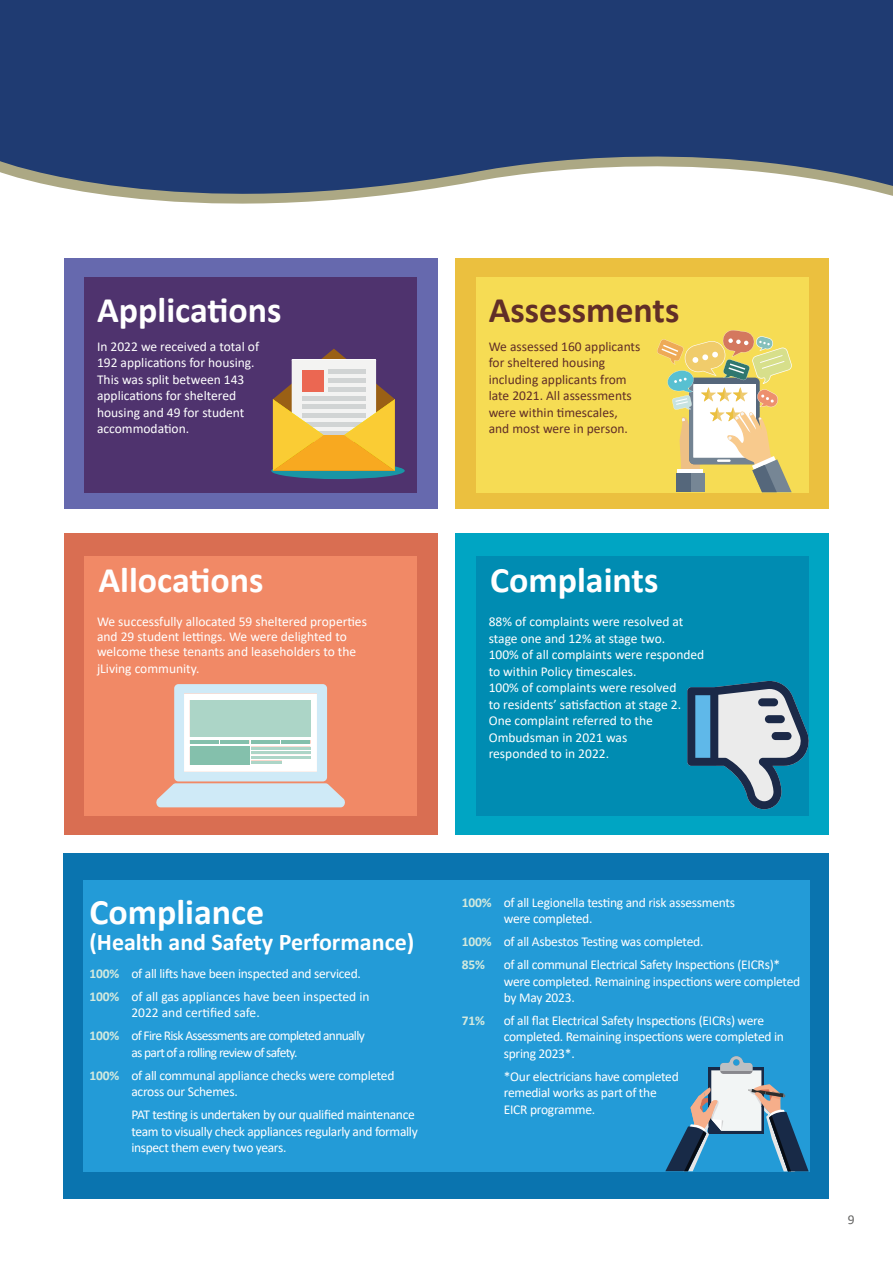
<style>
.page{position:relative;width:893px;height:1263px;background:#fff}
.page>*{position:absolute;margin:0;border:0;box-sizing:border-box;transform-origin:0 0}
.t1{font:700 36px "Calibri";color:#fff}
.t2{font:700 36px "Calibri";color:#612e27}
.t3{font:700 24px "Calibri";color:#fff}
.t4{font:13.5px/16.5px "Calibri";letter-spacing:-.02em;color:#fff}
.t5{font:13.5px/16.5px "Calibri";color:#fff}
.t6{font:13.5px/16.5px "Calibri";color:#612e27}
.t7{font:13.5px/16.5px "Calibri";letter-spacing:-.05em;color:#fff}
.t8{font:700 13.5px "Calibri";color:#d2e9de}
.t9{font:13.5px "Calibri";color:#646463}
.s1{font-weight:700;color:#d2e9de}
</style>
<div class="page">
<div style="left:64px;top:853px;width:765px;height:346px;background:#0a74af"></div>
<div style="left:83px;top:880px;width:363px;height:291px;background:#239bd7"></div>
<div style="left:446px;top:880px;width:364px;height:291px;background:#239bd7"></div>
<div style="left:64px;top:259px;width:373px;height:250px;background:#6669ae"></div>
<div style="left:84px;top:277px;width:333px;height:216px;background:#4f336e"></div>
<div style="left:271px;top:462px;width:134px;height:17px;background:#1995a5;border-radius:50%"></div>
<svg style="left:273px;top:349px;width:122px;height:122px"></svg>
<div style="left:455px;top:259px;width:374px;height:250px;background:#ebc03f"></div>
<div style="left:476px;top:277px;width:333px;height:216px;background:#f6dc54"></div>
<div style="left:64px;top:533px;width:373px;height:302px;background:#d96e52"></div>
<div style="left:84px;top:556px;width:333px;height:260px;background:#f18966"></div>
<svg style="left:156px;top:684px;width:189px;height:123px"></svg>
<div style="left:190px;top:700px;width:120px;height:37px;background:#acd5c7"></div>
<hr style="left:190px;top:740px;width:29px;height:4px;background:#84c0ac">
<div style="left:190px;top:747px;width:59px;height:18px;background:#84c0ac"></div>
<hr style="left:220px;top:740px;width:29px;height:4px;background:#84c0ac">
<hr style="left:251px;top:740px;width:29px;height:4px;background:#84c0ac">
<hr style="left:251px;top:747px;width:59px;height:2px;background:#acd5c7">
<hr style="left:251px;top:751px;width:59px;height:3px;background:#acd5c7">
<hr style="left:251px;top:756px;width:59px;height:3px;background:#acd5c7">
<hr style="left:251px;top:761px;width:31px;height:2px;background:#acd5c7">
<hr style="left:282px;top:740px;width:28px;height:4px;background:#84c0ac">
<div style="left:455px;top:533px;width:374px;height:302px;background:#00a5c3"></div>
<div style="left:476px;top:556px;width:333px;height:260px;background:#008cb2"></div>
<svg style="left:657px;top:330px;width:135px;height:162px"></svg>
<svg style="left:687px;top:681px;width:122px;height:128px"></svg>
<svg style="left:665px;top:1056px;width:144px;height:115px"></svg>
<svg style="left:0;top:0;width:893px;height:204px;background:#3a5280"></svg>
<p class="t1" style="left:97px;top:284px;width:186px">Applications</p>
<p class="t5" style="left:97px;top:338px;width:164px">In 2022 we received a total of<br>192 applications for housing.<br>This was split between 143 applications for sheltered housing and 49 for student accommodation.</p>
<p class="t2" style="left:489px;top:284px;width:192px">Assessments</p>
<p class="t6" style="left:489px;top:338px;width:153px">We assessed 160 applicants for sheltered housing including applicants from late 2021. All assessments were within timescales, and most were in person.</p>
<p class="t1" style="left:98px;top:554px;width:167px">Allocations</p>
<p class="t1" style="left:490px;top:554px;width:170px">Complaints</p>
<p class="t5" style="left:97px;top:614px;width:271px;line-height:15px">We successfully allocated 59 sheltered properties and 29 student lettings. We were delighted to welcome these tenants and leaseholders to the</p>
<p class="t5" style="left:97px;top:660px;width:104px">jLiving community.</p>
<p class="t5" style="left:489px;top:613px;width:217px">88% of complaints were resolved at stage one and 12% at stage two.<br>100% of all complaints were responded to within Policy timescales.<br>100% of complaints were resolved<br>to residents’ satisfaction at stage 2.<br>One complaint referred to the<br>Ombudsman in 2021 was<br>responded to in 2022.</p>
<p class="t1" style="left:89px;top:886px;width:176px">Compliance</p>
<p class="t3" style="left:89px;top:925px;width:326px">(Health and Safety Performance)</p>
<p class="t4" style="left:89px;top:965px;width:273px"><span class="s1">100%</span> of all lifts have been inspected and serviced.</p>
<p class="t5" style="left:131px;top:988px;width:240px;text-indent:-42px"><span class="s1">100%</span> of all gas appliances have been inspected in<br>2022 and certified safe.</p>
<p class="t7" style="left:131px;top:1027px;width:235px;text-indent:-42px"><span class="s1">100%</span> of Fire Risk Assessments are completed annually as part of a rolling review of safety.</p>
<p class="t4" style="left:131px;top:1067px;width:265px;text-indent:-42px"><span class="s1">100%</span> of all communal appliance checks were completed across our Schemes.</p>
<p class="t4" style="left:131px;top:1106px;width:288px">PAT testing is undertaken by our qualified maintenance team to visually check appliances regularly and formally inspect them every two years.</p>
<p class="t4" style="left:504px;top:894px;width:233px;text-indent:-42px"><span class="s1">100%</span> of all Legionella testing and risk assessments were completed.</p>
<p class="t4" style="left:462px;top:933px;width:243px"><span class="s1">100%</span> of all Asbestos Testing was completed.</p>
<p class="t8" style="left:462px;top:955px;width:25px">85%</p>
<p class="t4" style="left:504px;top:956px;width:298px">of all communal Electrical Safety Inspections (EICRs)* were completed. Remaining inspections were completed by May 2023.</p>
<p class="t8" style="left:462px;top:1011px;width:25px">71%</p>
<p class="t4" style="left:504px;top:1012px;width:282px">of all flat Electrical Safety Inspections (EICRs) were completed. Remaining inspections were completed in spring 2023*.</p>
<p class="t4" style="left:504px;top:1068px;width:176px">*Our electricians have completed remedial works as part of the<br>EICR programme.</p>
<p class="t9" style="left:848px;top:1210px;width:8px">9</p>
</div>
